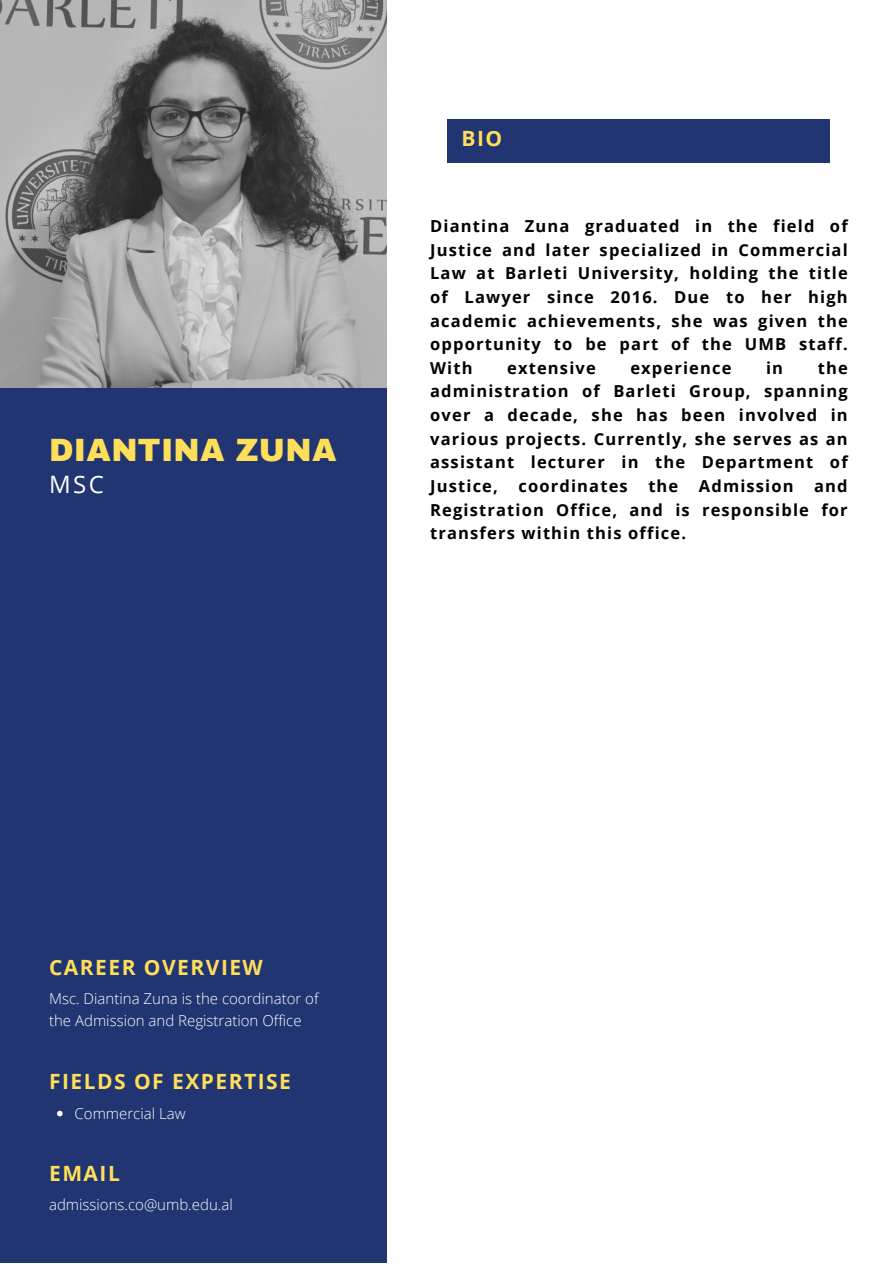
<style>
.page{position:relative;width:894px;height:1264px;background:#fff}
.page>*{position:absolute;margin:0;border:0;box-sizing:border-box;transform-origin:0 0}
.t1{font:900 31.5px "Archivo";letter-spacing:.01em;color:#ffde59}
.t2{font:24px "Open Sans";color:#fff}
.t3{font:700 21px "Open Sans";letter-spacing:.07em;color:#ffde59}
.t4{font:700 16.5px/23.7px "Open Sans";letter-spacing:.07em;color:#000;text-align:justify}
.t5{font:300 15px/21.3px "Open Sans";color:#fff}
</style>
<div class="page">
<div style="left:0;top:387px;width:386px;height:875px;background:#203572"></div>
<img style="left:0;top:0;width:386px;height:387px">
<div style="left:446px;top:119px;width:383px;height:43px;background:#203572"></div>
<svg style="left:57px;top:1110px;width:6px;height:6px"></svg>
<p class="t1" style="left:49px;top:434px;width:289px">DIANTINA ZUNA</p>
<p class="t2" style="left:49px;top:467px;width:56px">MSC</p>
<p class="t3" style="left:461px;top:124px;width:42px">BIO</p>
<p class="t4" style="left:430px;top:214px;width:419px">Diantina Zuna graduated in the field of Justice and later specialized in Commercial Law at Barleti University, holding the title of Lawyer since 2016. Due to her high academic achievements, she was given the opportunity to be part of the UMB staff.<br>With</p>
<p class="t4" style="left:430px;top:355px;width:419px;text-indent:387px">the administration of Barleti Group, spanning over a decade, she has been involved in various projects. Currently, she serves as an assistant lecturer in the Department of Justice, coordinates the Admission and Registration Office, and is responsible for transfers within this office.</p>
<p class="t4" style="left:507px;top:355px;width:90px">extensive</p>
<p class="t4" style="left:630px;top:355px;width:103px">experience</p>
<p class="t4" style="left:765px;top:355px;width:19px">in</p>
<p class="t3" style="left:49px;top:952px;width:215px">CAREER OVERVIEW</p>
<p class="t5" style="left:49px;top:987px;width:271px">Msc. Diantina Zuna is the coordinator of the Admission and Registration Office</p>
<p class="t3" style="left:49px;top:1066px;width:243px">FIELDS OF EXPERTISE</p>
<p class="t5" style="left:75px;top:1102px;width:112px">Commercial Law</p>
<p class="t3" style="left:49px;top:1158px;width:72px">EMAIL</p>
<p class="t5" style="left:49px;top:1193px;width:185px">admissions.co@umb.edu.al</p>
</div>
